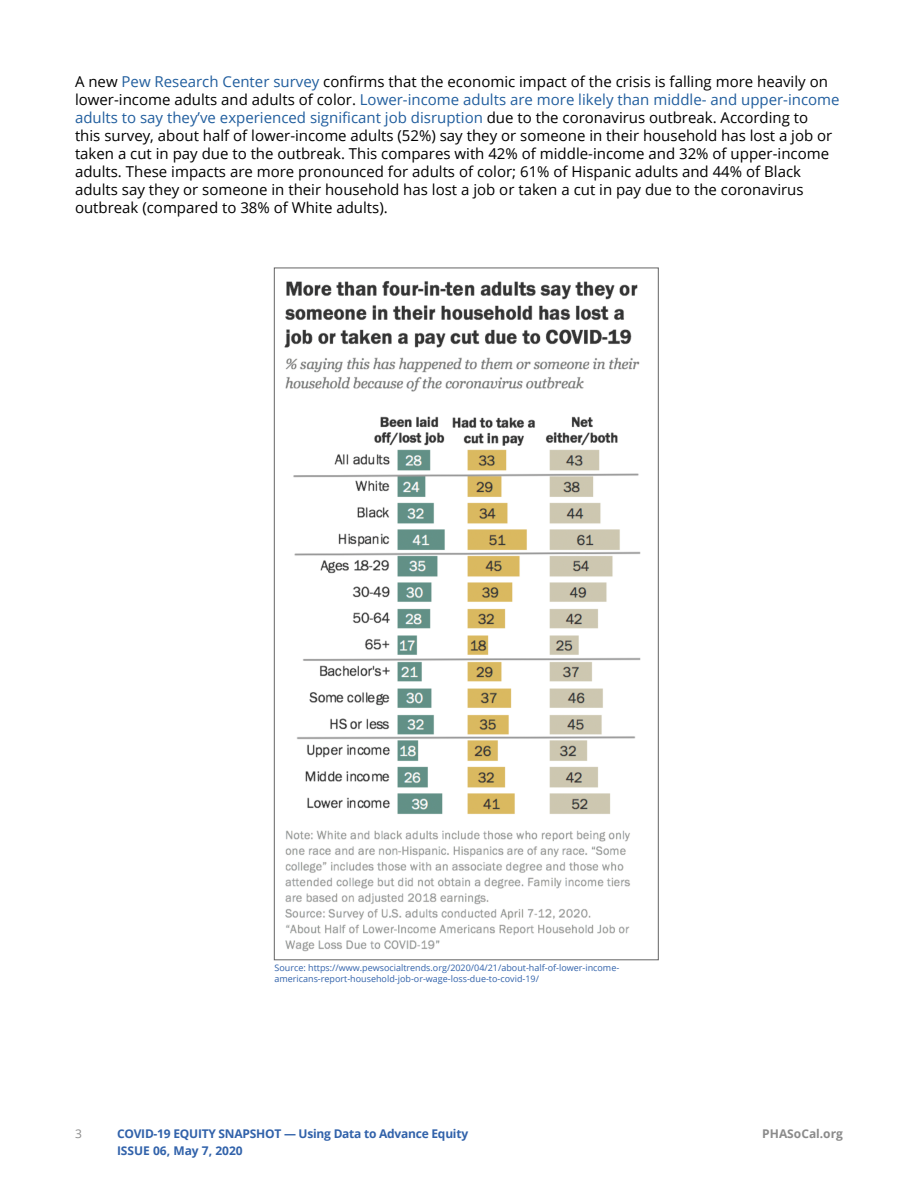
<style>
.page{position:relative;width:918px;height:1188px;background:#fff}
.page>*{position:absolute;margin:0;border:0;box-sizing:border-box;transform-origin:0 0}
.t1{font:15px/18px "Open Sans";color:#000}
.t2{font:700 12px/17.4px "Open Sans";letter-spacing:-.02em;color:#3162aa}
.t3{font:700 12px "Open Sans";color:#8b8b8b}
.t4{font:12px "Open Sans";color:#8b8b8b}
.t5{font:9px/10.8px "Open Sans";color:#3162aa}
.s1{color:#215e9e}
</style>
<div class="page">
<img style="left:284px;top:281px;width:357px;height:671px">
<p class="t1" style="left:75px;top:72px;width:766px">A new <span class="s1">Pew Research Center survey</span> confirms that the economic impact of the crisis is falling more heavily on lower-income adults and adults of color. <span class="s1">Lower-income adults are more likely than middle- and upper-income adults to say they’ve experienced significant job disruption</span> due to the coronavirus outbreak. According to<br>this survey, about half of lower-income adults (52%) say they or someone in their household has lost a job or taken a cut in pay due to the outbreak. This compares with 42% of middle-income and 32% of upper-income adults. These impacts are more pronounced for adults of color; 61% of Hispanic adults and 44% of Black adults say they or someone in their household has lost a job or taken a cut in pay due to the coronavirus outbreak (compared to 38% of White adults).</p>
<p class="t5" style="left:274px;top:962px;width:346px">Source: https://www.pewsocialtrends.org/2020/04/21/about-half-of-lower-income&shy;americans-report-household-job-or-wage-loss-due-to-covid-19/</p>
<p class="t4" style="left:75px;top:1125px;width:8px">3</p>
<p class="t2" style="left:117px;top:1124px;width:353px">COVID-19 EQUITY SNAPSHOT — Using Data to Advance Equity<br>ISSUE 06, May 7, 2020</p>
<p class="t3" style="left:762px;top:1125px;width:82px">PHASoCal.org</p>
</div>
